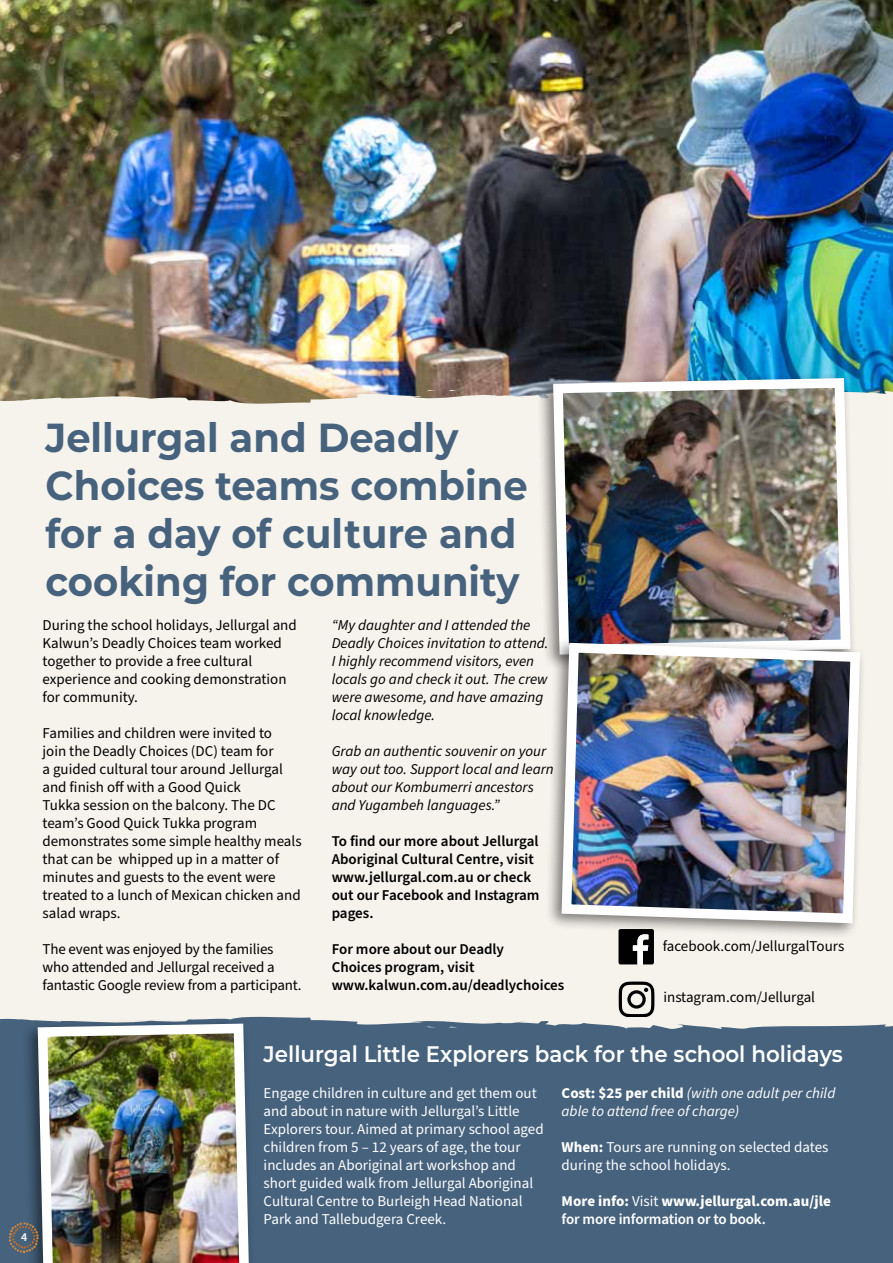
<style>
.page{position:relative;width:893px;height:1263px;background:#f6f2ec}
.page>*{position:absolute;margin:0;border:0;box-sizing:border-box;transform-origin:0 0}
.t1{font:700 40.5px/48px "Montserrat";color:#46627d;scale:.95 1}
.t2{font:600 22.5px "Montserrat";color:#fff;scale:.95 1}
.t3{font:15px/18px "Source Sans Pro";color:#000}
.t4{font:15px/18px "Source Sans Pro";color:#fff}
.t5{font:italic 15px/18px "Source Sans Pro";color:#000}
.t6{font:600 15px/18px "Source Sans Pro";color:#000}
.t7{font:700 15px/18px "Source Sans Pro";color:#fff}
.t8{font:italic 15px/18px "Source Sans Pro";color:#fff}
.t9{font:600 12px "Source Sans Pro";color:#fff}
.s1{font-weight:700;font-style:normal}
.s2{font-weight:700}
.s3{font-weight:400}
.s4{font-weight:600}
</style>
<div class="page">
<img style="left:0;top:0;width:892px;height:404px">
<div style="left:537px;top:372px;width:320px;height:299px;background:#000;opacity:.5"></div>
<img style="left:548px;top:373px;width:307px;height:264px">
<div style="left:545px;top:637px;width:321px;height:302px;background:#000;opacity:.5"></div>
<img style="left:557px;top:638px;width:308px;height:290px">
<svg style="left:619px;top:929px;width:35px;height:35px"></svg>
<svg style="left:619px;top:982px;width:35px;height:32px"></svg>
<div style="left:0;top:1014px;width:893px;height:249px;background:#46627d"></div>
<div style="left:21px;top:1017px;width:235px;height:246px;background:#000;opacity:.5"></div>
<img style="left:33px;top:1019px;width:222px;height:244px">
<svg style="left:892px;top:0;width:1px;height:392px"></svg>
<svg style="left:9px;top:1222px;width:30px;height:31px"></svg>
<h1 class="t1" style="left:46px;top:412px;width:509px">Jellurgal and Deadly<br>Choices teams combine for a day of culture and cooking for community</h1>
<p class="t3" style="left:43px;top:617px;width:256px">During the school holidays, Jellurgal and Kalwun’s Deadly Choices team worked together to provide a free cultural experience and cooking demonstration for community.</p>
<p class="t3" style="left:43px;top:725px;width:261px">Families and children were invited to<br>join the Deadly Choices (DC) team for<br>a guided cultural tour around Jellurgal and finish off with a Good Quick<br>Tukka session on the balcony. The DC team’s Good Quick Tukka program demonstrates some simple healthy meals that can be whipped up in a matter of minutes and guests to the event were treated to a lunch of Mexican chicken and salad wraps.</p>
<p class="t3" style="left:43px;top:941px;width:261px">The event was enjoyed by the families who attended and Jellurgal received a fantastic Google review from a participant.</p>
<p class="t5" style="left:332px;top:617px;width:218px">“My daughter and I attended the<br>Deadly Choices invitation to attend.<br>I highly recommend visitors, even locals go and check it out. The crew were awesome, and have amazing local knowledge.</p>
<p class="t5" style="left:332px;top:743px;width:224px">Grab an authentic souvenir on your way out too. Support local and learn about our Kombumerri ancestors and Yugambeh languages.”</p>
<p class="t6" style="left:332px;top:833px;width:209px">To find our more about Jellurgal<br>Aboriginal Cultural Centre, visit www.jellurgal.com.au or check out our Facebook and Instagram pages.</p>
<p class="t6" style="left:332px;top:941px;width:234px">For more about our Deadly<br>Choices program, visit www.kalwun.com.au/deadlychoices</p>
<p class="t3" style="left:663px;top:937px;width:183px">facebook.com/JellurgalTours</p>
<p class="t3" style="left:663px;top:988px;width:153px">instagram.com/Jellurgal</p>
<p class="t9" style="left:21px;top:1229px;width:8px">4</p>
<h2 class="t2" style="left:264px;top:1038px;width:611px">Jellurgal Little Explorers back for the school holidays</h2>
<p class="t4" style="left:264px;top:1085px;width:282px">Engage children in culture and get them out and about in nature with Jellurgal’s Little Explorers tour. Aimed at primary school aged children from 5 – 12 years of age, the tour includes an Aboriginal art workshop and short guided walk from Jellurgal Aboriginal Cultural Centre to Burleigh Head National Park and Tallebudgera Creek.</p>
<p class="t8" style="left:562px;top:1085px;width:275px"><span class="s1">Cost: $25 per child</span> (with one adult per child able to attend free of charge)</p>
<p class="t4" style="left:562px;top:1139px;width:268px"><span class="s2">When:</span> Tours are running on selected dates during the school holidays.</p>
<p class="t7" style="left:562px;top:1192px;width:271px">More info: <span class="s3">Visit</span> www.jellurgal.com.au/jle <span class="s4">for more information or to book.</span></p>
</div>
